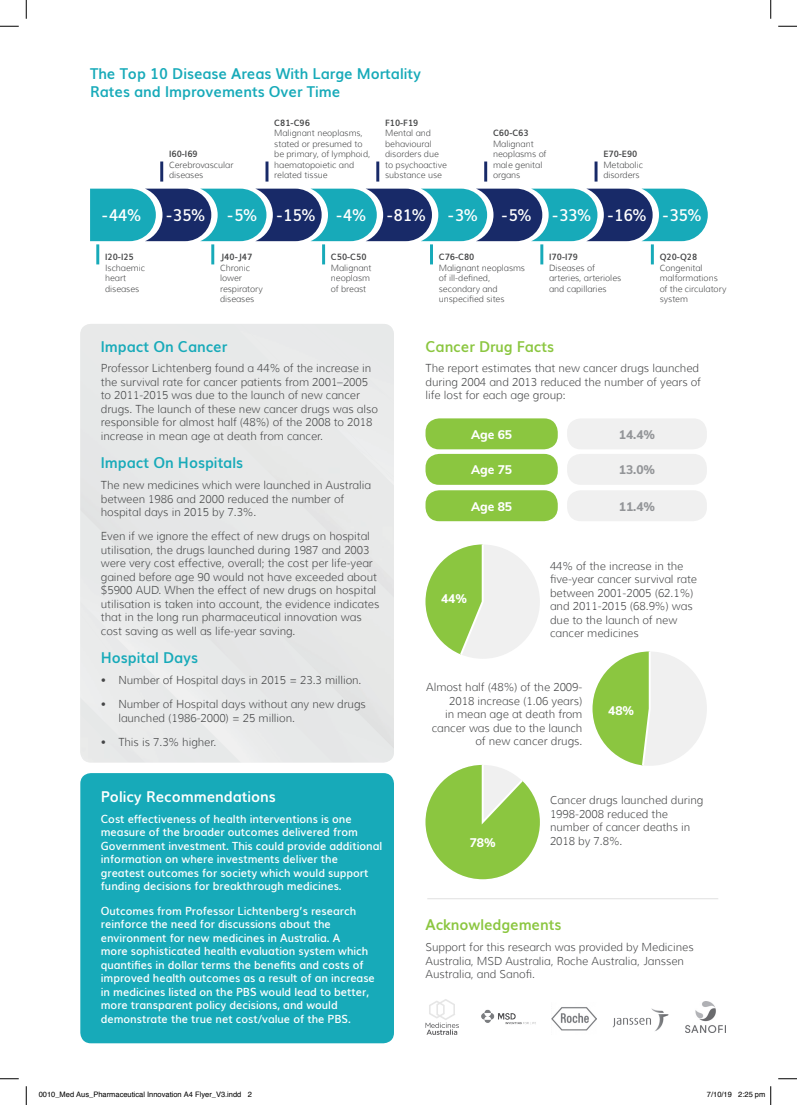
<style>
.page{position:relative;width:797px;height:1105px;background:#fff}
.page>*{position:absolute;margin:0;border:0;box-sizing:border-box;transform-origin:0 0}
.t1{font:600 16.25px "Muli";letter-spacing:-.03em;color:#fff;scale:.96 1}
.t2{font:700 15px/18px "Muli";color:#17aab9;scale:.96 1}
.t3{font:700 15px "Muli";color:#8bc640;scale:.96 1}
.t4{font:700 15px "Muli";color:#fff;scale:.96 1}
.t5{font:800 12.5px "Muli";color:#fff;scale:.96 1}
.t6{font:800 12.5px "Muli";color:#939598;scale:.96 1}
.t7{font:300 11.25px/13.5px "Muli";color:#454647;scale:.96 1}
.t8{font:600 11.25px/13.5px "Muli";color:#fff;scale:.96 1}
.t9{font:300 8.75px/10.5px "Muli";color:#454647;scale:.96 1}
.t10{font:7.5px "Helvetica";color:#000}
.s1{font-weight:700}
</style>
<div class="page">
<div style="left:314px;top:324px;width:80px;height:68px;background:#e8e9ea"></div>
<img style="left:373px;top:383px;width:21px;height:9px">
<div style="left:80px;top:324px;width:205px;height:65px;background:#e8e9e9"></div>
<div style="left:285px;top:411px;width:109px;height:136px;background:#e8e9e9"></div>
<div style="left:160px;top:389px;width:125px;height:151px;background:#e8e9e9"></div>
<div style="left:80px;top:540px;width:294px;height:222px;background:#e8e9ea"></div>
<div style="left:155px;top:547px;width:239px;height:215px;background:#e7e9e9"></div>
<div style="left:193px;top:548px;width:175px;height:175px;background:#e5e6e7"></div>
<div style="left:80px;top:773px;width:314px;height:270px;background:#17aab9;border-radius:11px"></div>
<svg style="left:90px;top:189px;width:617px;height:52px;background:#3482a2"></svg>
<hr style="left:96px;top:244px;width:3px;height:20px;background:#17aab9">
<hr style="left:211px;top:244px;width:3px;height:20px;background:#17aab9">
<hr style="left:322px;top:244px;width:3px;height:20px;background:#17aab9">
<hr style="left:430px;top:244px;width:3px;height:20px;background:#17aab9">
<hr style="left:540px;top:244px;width:3px;height:20px;background:#17aab9">
<hr style="left:651px;top:244px;width:3px;height:20px;background:#17aab9">
<hr style="left:160px;top:161px;width:3px;height:21px;background:#182a68">
<hr style="left:265px;top:161px;width:3px;height:21px;background:#182a68">
<hr style="left:376px;top:161px;width:3px;height:21px;background:#182a68">
<hr style="left:484px;top:161px;width:3px;height:21px;background:#182a68">
<hr style="left:594px;top:161px;width:3px;height:21px;background:#182a68">
<div style="left:567px;top:418px;width:140px;height:31px;background:#f0f0f0;border-radius:14px"></div>
<div style="left:567px;top:454px;width:140px;height:31px;background:#f0f0f0;border-radius:14px"></div>
<div style="left:567px;top:490px;width:140px;height:31px;background:#f0f0f0;border-radius:14px"></div>
<div style="left:425px;top:418px;width:132px;height:31px;background:#8bc640;border-radius:14px"></div>
<div style="left:425px;top:454px;width:132px;height:31px;background:#8bc640;border-radius:14px"></div>
<div style="left:425px;top:490px;width:132px;height:31px;background:#8bc640;border-radius:14px"></div>
<div style="left:425px;top:544px;width:115px;height:115px;background:#f0f0f0;border-radius:50%"></div>
<svg style="left:425px;top:544px;width:58px;height:114px"></svg>
<svg style="left:425px;top:765px;width:115px;height:114px"></svg>
<div style="left:592px;top:651px;width:115px;height:115px;background:#f0f0f0;border-radius:50%"></div>
<svg style="left:592px;top:651px;width:58px;height:115px"></svg>
<svg style="left:425px;top:999px;width:34px;height:36px"></svg>
<img style="left:481px;top:1009px;width:55px;height:16px">
<img style="left:552px;top:1007px;width:44px;height:24px">
<img style="left:613px;top:1008px;width:55px;height:23px">
<img style="left:685px;top:1001px;width:40px;height:32px">
<hr style="left:427px;top:898px;width:291px;height:1px;background:#e6e6e6">
<svg style="left:0;top:25px;width:19px;height:2px"></svg>
<svg style="left:778px;top:25px;width:19px;height:2px"></svg>
<svg style="left:0;top:1078px;width:19px;height:1px"></svg>
<svg style="left:778px;top:1078px;width:19px;height:1px"></svg>
<svg style="left:25px;top:0;width:2px;height:19px"></svg>
<svg style="left:25px;top:1086px;width:2px;height:19px"></svg>
<svg style="left:770px;top:0;width:1px;height:19px"></svg>
<svg style="left:770px;top:1086px;width:1px;height:19px"></svg>
<p class="t2" style="left:90px;top:64px;width:346px">The Top 10 Disease Areas With Large Mortality<br>Rates and Improvements Over Time</p>
<p class="t9" style="left:169px;top:149px;width:68px"><span class="s1">I60-I69<br></span>Cerebrovascular diseases</p>
<p class="t9" style="left:274px;top:117px;width:101px"><span class="s1">C81-C96<br></span>Malignant neoplasms, stated or presumed to be primary, of lymphoid, haematopoietic and related tissue</p>
<p class="t9" style="left:385px;top:117px;width:66px"><span class="s1">F10-F19<br></span>Mental and behavioural disorders due to psychoactive substance use</p>
<p class="t9" style="left:493px;top:128px;width:57px"><span class="s1">C60-C63<br></span>Malignant neoplasms of male genital organs</p>
<p class="t9" style="left:603px;top:149px;width:43px"><span class="s1">E70-E90<br></span>Metabolic disorders</p>
<p class="t1" style="left:102px;top:202px;width:42px">-44%</p>
<p class="t1" style="left:166px;top:202px;width:42px">-35%</p>
<p class="t1" style="left:228px;top:202px;width:32px">-5%</p>
<p class="t1" style="left:277px;top:202px;width:42px">-15%</p>
<p class="t1" style="left:336px;top:202px;width:32px">-4%</p>
<p class="t1" style="left:387px;top:202px;width:42px">-81%</p>
<p class="t1" style="left:448px;top:202px;width:32px">-3%</p>
<p class="t1" style="left:502px;top:202px;width:32px">-5%</p>
<p class="t1" style="left:552px;top:202px;width:42px">-33%</p>
<p class="t1" style="left:607px;top:202px;width:42px">-16%</p>
<p class="t1" style="left:663px;top:202px;width:42px">-35%</p>
<p class="t9" style="left:105px;top:252px;width:43px"><span class="s1">I20-I25<br></span>Ischaemic heart diseases</p>
<p class="t9" style="left:220px;top:252px;width:46px"><span class="s1">J40-J47<br></span>Chronic lower respiratory diseases</p>
<p class="t9" style="left:331px;top:252px;width:44px"><span class="s1">C50-C50<br></span>Malignant neoplasm of breast</p>
<p class="t9" style="left:439px;top:252px;width:91px"><span class="s1">C76-C80<br></span>Malignant neoplasms of ill-defined, secondary and unspecified sites</p>
<p class="t9" style="left:549px;top:252px;width:77px"><span class="s1">I70-I79<br></span>Diseases of arteries, arterioles and capillaries</p>
<p class="t9" style="left:659px;top:252px;width:71px"><span class="s1">Q20-Q28<br></span>Congenital malformations of the circulatory system</p>
<p class="t2" style="left:101px;top:336px;width:133px">Impact On Cancer</p>
<p class="t7" style="left:101px;top:362px;width:290px">Professor Lichtenberg found a 44% of the increase in the survival rate for cancer patients from 2001–2005 to 2011-2015 was due to the launch of new cancer drugs. The launch of these new cancer drugs was also responsible for almost half (48%) of the 2008 to 2018 increase in mean age at death from cancer.</p>
<p class="t2" style="left:101px;top:453px;width:150px">Impact On Hospitals</p>
<p class="t7" style="left:101px;top:478px;width:283px">The new medicines which were launched in Australia between 1986 and 2000 reduced the number of hospital days in 2015 by 7.3%.</p>
<p class="t7" style="left:101px;top:529px;width:292px">Even if we ignore the effect of new drugs on hospital utilisation, the drugs launched during 1987 and 2003 were very cost effective, overall; the cost per life-year gained before age 90 would not have exceeded about $5900 AUD. When the effect of new drugs on hospital utilisation is taken into account, the evidence indicates that in the long run pharmaceutical innovation was cost saving as well as life-year saving.</p>
<p class="t2" style="left:101px;top:648px;width:103px">Hospital Days</p>
<p class="t7" style="left:101px;top:673px;width:273px">• Number of Hospital days in 2015 = 23.3 million.</p>
<p class="t7" style="left:118px;top:697px;width:259px;text-indent:-18px">• Number of Hospital days without any new drugs launched (1986-2000) = 25 million.</p>
<p class="t7" style="left:101px;top:735px;width:122px">• This is 7.3% higher.</p>
<p class="t4" style="left:101px;top:785px;width:184px">Policy Recommendations</p>
<p class="t8" style="left:101px;top:811px;width:295px">Cost effectiveness of health interventions is one measure of the broader outcomes delivered from Government investment. This could provide additional information on where investments deliver the greatest outcomes for society which would support funding decisions for breakthrough medicines.</p>
<p class="t8" style="left:101px;top:903px;width:287px">Outcomes from Professor Lichtenberg’s research reinforce the need for discussions about the environment for new medicines in Australia. A<br>more sophisticated health evaluation system which quantifies in dollar terms the benefits and costs of improved health outcomes as a result of an increase in medicines listed on the PBS would lead to better, more transparent policy decisions, and would demonstrate the true net cost/value of the PBS.</p>
<p class="t3" style="left:425px;top:334px;width:135px">Cancer Drug Facts</p>
<p class="t7" style="left:425px;top:362px;width:288px">The report estimates that new cancer drugs launched during 2004 and 2013 reduced the number of years of life lost for each age group:</p>
<p class="t5" style="left:471px;top:425px;width:44px">Age 65</p>
<p class="t5" style="left:471px;top:461px;width:44px">Age 75</p>
<p class="t5" style="left:471px;top:497px;width:44px">Age 85</p>
<p class="t5" style="left:441px;top:589px;width:29px">44%</p>
<p class="t6" style="left:619px;top:425px;width:39px">14.4%</p>
<p class="t6" style="left:619px;top:461px;width:39px">13.0%</p>
<p class="t6" style="left:619px;top:497px;width:39px">11.4%</p>
<p class="t7" style="left:550px;top:559px;width:155px">44% of the increase in the five-year cancer survival rate between 2001-2005 (62.1%) and 2011-2015 (68.9%) was due to the launch of new cancer medicines</p>
<p class="t7" style="left:426px;top:680px;width:164px;text-align:right">Almost half (48%) of the 2009-<br>2018 increase (1.06 years)<br>in mean age at death from cancer was due to the launch of new cancer drugs.</p>
<p class="t5" style="left:608px;top:702px;width:29px">48%</p>
<p class="t5" style="left:469px;top:834px;width:29px">78%</p>
<p class="t7" style="left:550px;top:794px;width:161px">Cancer drugs launched during<br>1998-2008 reduced the number of cancer deaths in<br>2018 by 7.8%.</p>
<p class="t3" style="left:425px;top:913px;width:143px">Acknowledgements</p>
<p class="t7" style="left:425px;top:940px;width:281px">Support for this research was provided by Medicines<br>Australia, MSD Australia, Roche Australia, Janssen<br>Australia, and Sanofi.</p>
<p class="t10" style="left:39px;top:1089px;width:215px">0010_Med Aus_Pharmaceutical Innovation A4 Flyer_V3.indd 2</p>
<p class="t10" style="left:707px;top:1089px;width:60px">7/10/19 2:25 pm</p>
</div>
